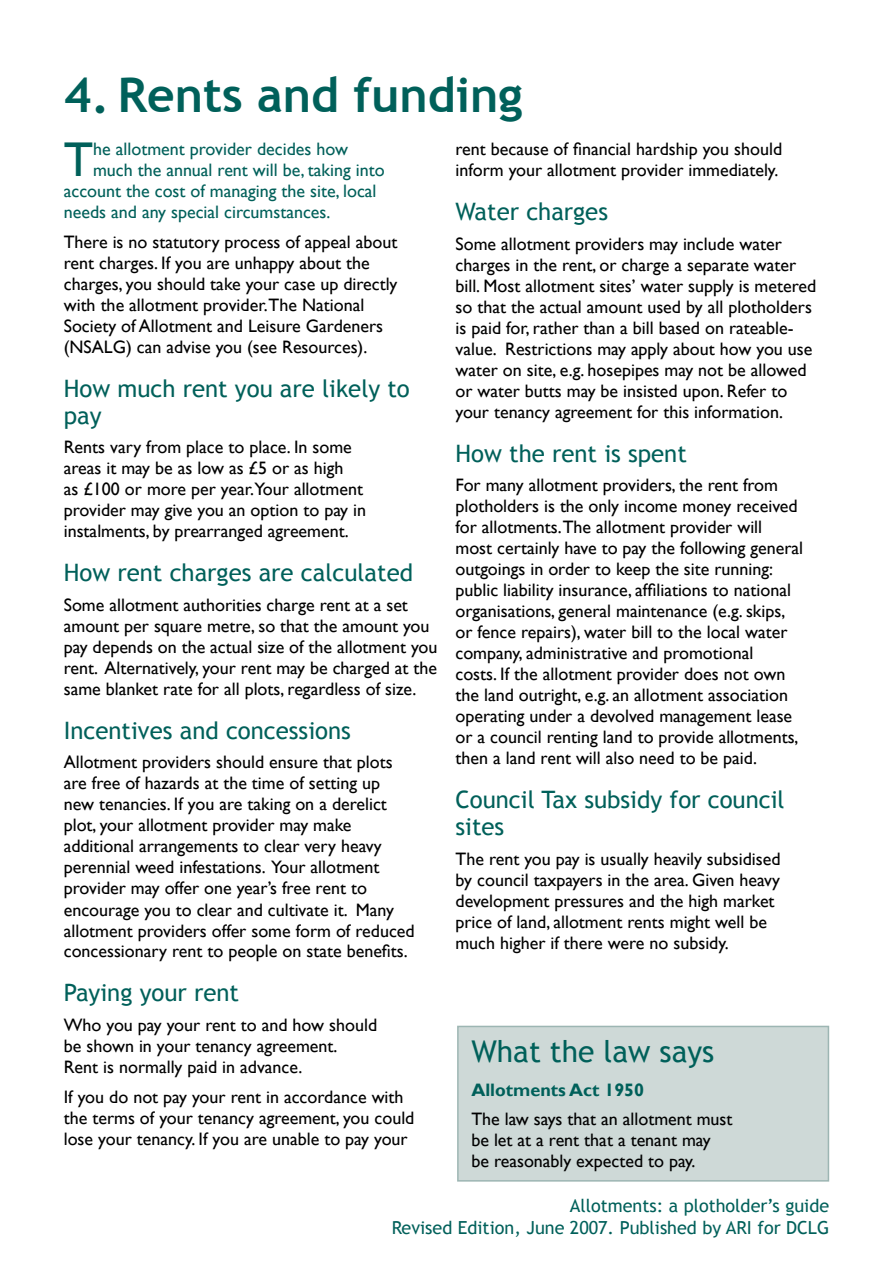
<style>
.page{position:relative;width:893px;height:1263px;background:#fff}
.page>*{position:absolute;margin:0;border:0;box-sizing:border-box;transform-origin:0 0}
.t1{font:48.75px "Gill Sans";color:#00605a}
.t2{font:700 48px "Trebuchet MS";color:#00605a}
.t3{font:30px "Trebuchet MS";color:#00605a}
.t4{font:24px/27px "Trebuchet MS";color:#00605a}
.t5{font:18px/21px "Gill Sans";color:#000}
.t6{font:18px "Gill Sans";color:#00605a}
.t7{font:18px/21.6px "Trebuchet MS";color:#00605a;text-align:right}
.t8{font:700 18px "Gill Sans";color:#00605a}
</style>
<div class="page">
<div style="left:458px;top:1026px;width:370px;height:155px;background:#ced9d7"></div>
<div style="left:457px;top:1026px;width:372px;height:155px;border:2px solid #9db6b3"></div>
<h2 class="t2" style="left:64px;top:65px;width:460px">4. Rents and funding</h2>
<h1 class="t1" style="left:64px;top:132px;width:31px">T</h1>
<p class="t6" style="left:93px;top:139px;width:256px">he allotment provider decides how</p>
<p class="t6" style="left:93px;top:160px;width:293px">much the annual rent will be, taking into</p>
<p class="t6" style="left:64px;top:181px;width:314px">account the cost of managing the site, local</p>
<p class="t6" style="left:64px;top:202px;width:268px">needs and any special circumstances.</p>
<p class="t5" style="left:64px;top:232px;width:335px">There is no statutory process of appeal about rent charges. If you are unhappy about the charges, you should take your case up directly with the allotment provider.The National Society of Allotment and Leisure Gardeners (NSALG) can advise you (see Resources).</p>
<h3 class="t4" style="left:64px;top:375px;width:348px">How much rent you are likely to pay</h3>
<p class="t5" style="left:64px;top:437px;width:304px">Rents vary from place to place. In some areas it may be as low as £5 or as high<br>as £100 or more per year.Your allotment provider may give you an option to pay in instalments, by prearranged agreement.</p>
<h3 class="t4" style="left:64px;top:560px;width:351px">How rent charges are calculated</h3>
<p class="t5" style="left:64px;top:595px;width:375px">Some allotment authorities charge rent at a set amount per square metre, so that the amount you pay depends on the actual size of the allotment you rent. Alternatively, your rent may be charged at the same blanket rate for all plots, regardless of size.</p>
<h3 class="t4" style="left:64px;top:717px;width:289px">Incentives and concessions</h3>
<p class="t5" style="left:64px;top:752px;width:352px">Allotment providers should ensure that plots are free of hazards at the time of setting up new tenancies. If you are taking on a derelict plot, your allotment provider may make additional arrangements to clear very heavy perennial weed infestations. Your allotment provider may offer one year’s free rent to encourage you to clear and cultivate it. Many allotment providers offer some form of reduced concessionary rent to people on state benefits.</p>
<h3 class="t4" style="left:64px;top:980px;width:177px">Paying your rent</h3>
<p class="t5" style="left:64px;top:1015px;width:315px">Who you pay your rent to and how should be shown in your tenancy agreement.<br>Rent is normally paid in advance.</p>
<p class="t5" style="left:64px;top:1086px;width:352px">If you do not pay your rent in accordance with the terms of your tenancy agreement, you could lose your tenancy. If you are unable to pay your</p>
<p class="t5" style="left:455px;top:139px;width:328px">rent because of financial hardship you should inform your allotment provider immediately.</p>
<h3 class="t4" style="left:455px;top:199px;width:154px">Water charges</h3>
<p class="t5" style="left:455px;top:234px;width:362px">Some allotment providers may include water charges in the rent, or charge a separate water bill. Most allotment sites’ water supply is metered so that the actual amount used by all plotholders is paid for, rather than a bill based on rateable&shy;value. Restrictions may apply about how you use water on site, e.g. hosepipes may not be allowed or water butts may be insisted upon. Refer to your tenancy agreement for this information.</p>
<h3 class="t4" style="left:455px;top:440px;width:233px">How the rent is spent</h3>
<p class="t5" style="left:455px;top:475px;width:349px">For many allotment providers, the rent from plotholders is the only income money received for allotments.The allotment provider will most certainly have to pay the following general outgoings in order to keep the site running: public liability insurance, affiliations to national organisations, general maintenance (e.g. skips, or fence repairs), water bill to the local water company, administrative and promotional<br>costs. If the allotment provider does not own the land outright, e.g. an allotment association operating under a devolved management lease or a council renting land to provide allotments, then a land rent will also need to be paid.</p>
<h3 class="t4" style="left:455px;top:787px;width:331px">Council Tax subsidy for council sites</h3>
<p class="t5" style="left:455px;top:849px;width:327px">The rent you pay is usually heavily subsidised by council taxpayers in the area. Given heavy development pressures and the high market price of land, allotment rents might well be much higher if there were no subsidy.</p>
<h3 class="t3" style="left:471px;top:1034px;width:245px">What the law says</h3>
<p class="t8" style="left:471px;top:1079px;width:174px">Allotments Act 1950</p>
<p class="t5" style="left:471px;top:1109px;width:263px">The law says that an allotment must be let at a rent that a tenant may be reasonably expected to pay.</p>
<p class="t7" style="left:392px;top:1195px;width:439px">Allotments: a plotholder’s guide<br>Revised Edition, June 2007. Published by ARI for DCLG</p>
</div>
